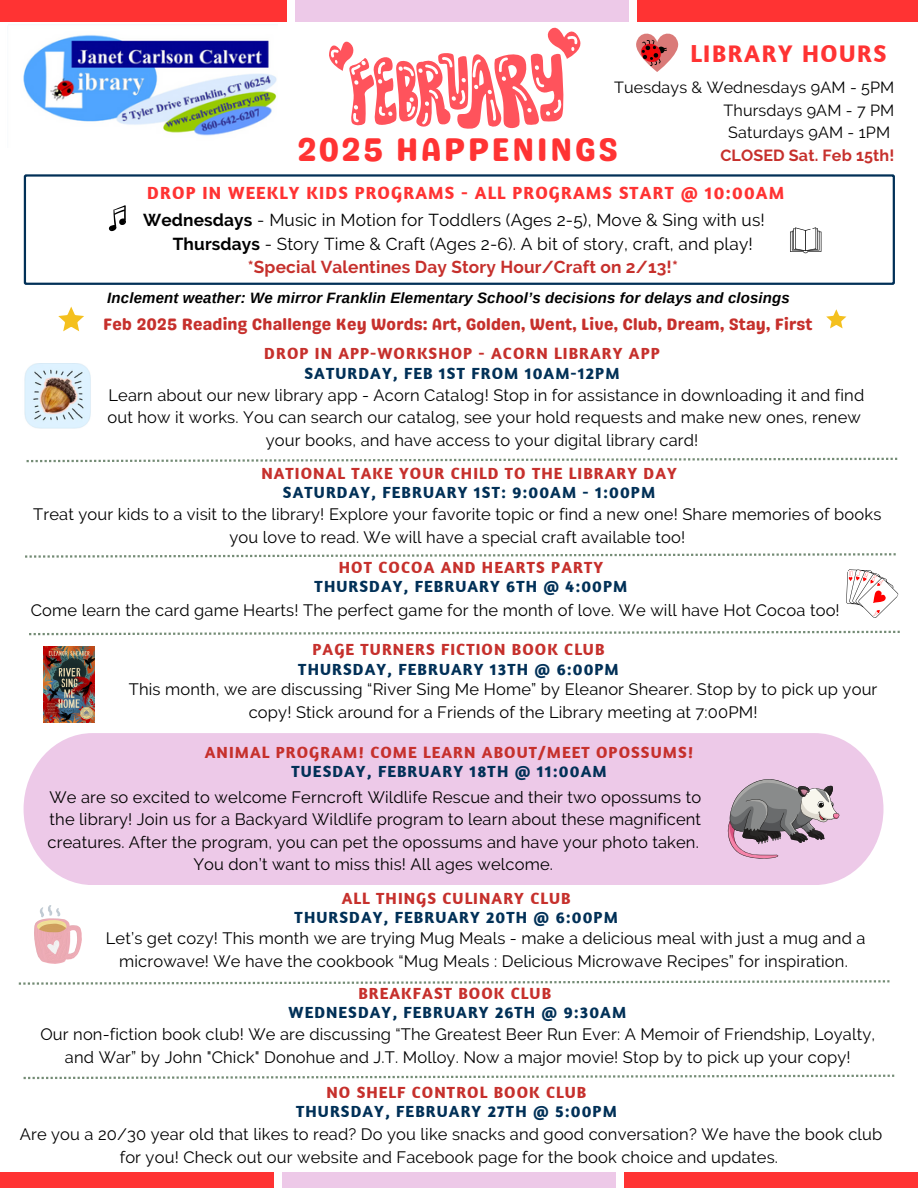
<style>
.page{position:relative;width:918px;height:1188px;background:#fff}
.page>*{position:absolute;margin:0;border:0;box-sizing:border-box;transform-origin:0 0}
.t1{font:32.7px "Genty Sans";letter-spacing:.065em;color:#f33}
.t2{font:700 24.6px "Amaranth";letter-spacing:.065em;color:#f33}
.t3{font:700 18px "Amaranth";letter-spacing:.065em;color:#f33}
.t4{font:17.25px/23.7px "Raleway";letter-spacing:.01em;color:#000}
.t5{font:700 17.25px "Raleway";letter-spacing:.01em;color:#c6302c}
.t6{font:16.5px/22.5px "Raleway";letter-spacing:.01em;color:#000;text-align:center}
.t7{font:700 16.5px/19.2px "Amaranth";letter-spacing:.065em;color:#013057;text-align:center}
.t8{font:700 16.5px/19.2px "Amaranth";letter-spacing:.065em;color:#c6302c;text-align:center}
.t9{font:16.5px "Genty Sans";letter-spacing:.01em;color:#c6302c}
.t10{font:16.05px "Raleway";letter-spacing:.01em;color:#000}
.t11{font:700 16.05px "Raleway";letter-spacing:.01em;color:#c6302c}
.t12{font:italic 700 15px "Arimo";letter-spacing:.01em;color:#000}
.s1{font-weight:700}
.s2{color:#013057}
.s3{color:#c6302c}
</style>
<div class="page">
<img style="left:0;top:21px;width:277px;height:115px">
<div style="left:0;top:0;width:287px;height:21px;background:#f33"></div>
<div style="left:295px;top:0;width:334px;height:21px;background:#edc9e8"></div>
<div style="left:637px;top:0;width:281px;height:21px;background:#f33"></div>
<div style="left:0;top:1173px;width:274px;height:15px;background:#f33"></div>
<div style="left:282px;top:1173px;width:334px;height:15px;background:#edc9e8"></div>
<div style="left:624px;top:1173px;width:294px;height:15px;background:#f33"></div>
<svg style="left:24px;top:174px;width:870px;height:111px"></svg>
<svg style="left:790px;top:227px;width:31px;height:26px"></svg>
<svg style="left:108px;top:205px;width:18px;height:27px"></svg>
<svg style="left:636px;top:33px;width:43px;height:39px"></svg>
<svg style="left:24px;top:1075px;width:870px;height:4px"></svg>
<svg style="left:27px;top:458px;width:870px;height:4px"></svg>
<svg style="left:19px;top:980px;width:870px;height:5px"></svg>
<svg style="left:329px;top:27px;width:252px;height:102px"></svg>
<svg style="left:29px;top:631px;width:871px;height:4px"></svg>
<svg style="left:58px;top:307px;width:26px;height:24px"></svg>
<svg style="left:826px;top:309px;width:20px;height:19px"></svg>
<img style="left:24px;top:363px;width:67px;height:65px">
<img style="left:35px;top:905px;width:47px;height:59px">
<img style="left:43px;top:646px;width:51px;height:77px">
<div style="left:24px;top:733px;width:859px;height:152px;background:#edc9e8"></div>
<svg style="left:726px;top:779px;width:114px;height:80px;background:#af9caa"></svg>
<svg style="left:25px;top:553px;width:874px;height:65px"></svg>
<p class="t2" style="left:690px;top:38px;width:198px">LIBRARY HOURS</p>
<p class="t10" style="left:614px;top:78px;width:282px">Tuesdays &amp; Wednesdays 9AM - 5PM</p>
<p class="t10" style="left:723px;top:101px;width:172px">Thursdays 9AM - 7 PM</p>
<p class="t10" style="left:728px;top:123px;width:163px">Saturdays 9AM - 1PM</p>
<p class="t11" style="left:720px;top:146px;width:176px">CLOSED Sat. Feb 15th!</p>
<h2 class="t3" style="left:147px;top:181px;width:638px">DROP IN WEEKLY KIDS PROGRAMS - ALL PROGRAMS START @ 10:00AM</h2>
<p class="t4" style="left:173px;top:208px;width:594px;text-indent:-30px"><span class="s1">Wednesdays</span> - Music in Motion for Toddlers (Ages 2-5), Move &amp; Sing with us!<br><span class="s1">Thursdays</span> - Story Time &amp; Craft (Ages 2-6). A bit of story, craft, and play!</p>
<p class="t5" style="left:248px;top:257px;width:432px">*Special Valentines Day Story Hour/Craft on 2/13!*</p>
<p class="t1" style="left:297px;top:130px;width:322px">2025 HAPPENINGS</p>
<h5 class="t12" style="left:107px;top:289px;width:684px">Inclement weather: We mirror Franklin Elementary School’s decisions for delays and closings</h5>
<p class="t9" style="left:103px;top:314px;width:711px">Feb 2025 Reading Challenge Key Words: Art, Golden, Went, Live, Club, Dream, Stay, First</p>
<h6 class="t8" style="left:264px;top:344px;width:397px">DROP IN APP-WORKSHOP - ACORN LIBRARY APP<br><span class="s2">SATURDAY, FEB 1ST FROM 10AM-12PM</span></h6>
<p class="t6" style="left:107px;top:384px;width:758px">Learn about our new library app - Acorn Catalog! Stop in for assistance in downloading it and find out how it works. You can search our catalog, see your hold requests and make new ones, renew your books, and have access to your digital library card!</p>
<h3 class="t8" style="left:261px;top:463px;width:417px">NATIONAL TAKE YOUR CHILD TO THE LIBRARY DAY<br><span class="s2">SATURDAY, FEBRUARY 1ST: 9:00AM - 1:00PM</span></h3>
<p class="t6" style="left:33px;top:503px;width:850px">Treat your kids to a visit to the library! Explore your favorite topic or find a new one! Share memories of books you love to read. We will have a special craft available too!</p>
<p class="t7" style="left:315px;top:557px;width:314px"><span class="s3">HOT COCOA AND HEARTS PARTY<br></span>THURSDAY, FEBRUARY 6TH @ 4:00PM</p>
<h3 class="t6" style="left:31px;top:599px;width:811px">Come learn the card game Hearts! The perfect game for the month of love. We will have Hot Cocoa too!</h3>
<p class="t7" style="left:298px;top:640px;width:322px"><span class="s3">PAGE TURNERS FICTION BOOK CLUB<br></span>THURSDAY, FEBRUARY 13TH @ 6:00PM</p>
<p class="t6" style="left:129px;top:678px;width:750px">This month, we are discussing “River Sing Me Home” by Eleanor Shearer. Stop by to pick up your copy! Stick around for a Friends of the Library meeting at 7:00PM!</p>
<h3 class="t8" style="left:205px;top:742px;width:490px">ANIMAL PROGRAM! COME LEARN ABOUT/MEET OPOSSUMS!<br><span class="s2">TUESDAY, FEBRUARY 18TH @ 11:00AM</span></h3>
<h5 class="t6" style="left:48px;top:786px;width:655px">We are so excited to welcome Ferncroft Wildlife Rescue and their two opossums to the library! Join us for a Backyard Wildlife program to learn about these magnificent creatures. After the program, you can pet the opossums and have your photo taken.<br>You don’t want to miss this! All ages welcome.</h5>
<h3 class="t7" style="left:295px;top:888px;width:325px"><span class="s3">ALL THINGS CULINARY CLUB<br></span>THURSDAY, FEBRUARY 20TH @ 6:00PM</h3>
<h5 class="t6" style="left:106px;top:927px;width:761px">Let’s get cozy! This month we are trying Mug Meals - make a delicious meal with just a mug and a microwave! We have the cookbook “Mug Meals : Delicious Microwave Recipes” for inspiration.</h5>
<p class="t7" style="left:289px;top:984px;width:339px"><span class="s3">BREAKFAST BOOK CLUB<br></span>WEDNESDAY, FEBRUARY 26TH @ 9:30AM</p>
<h4 class="t6" style="left:40px;top:1023px;width:836px">Our non-fiction book club! We are discussing “The Greatest Beer Run Ever: A Memoir of Friendship, Loyalty, and War” by John "Chick" Donohue and J.T. Molloy. Now a major movie! Stop by to pick up your copy!</h4>
<p class="t7" style="left:296px;top:1082px;width:322px"><span class="s3">NO SHELF CONTROL BOOK CLUB<br></span>THURSDAY, FEBRUARY 27TH @ 5:00PM</p>
<h1 class="t6" style="left:20px;top:1123px;width:864px">Are you a 20/30 year old that likes to read? Do you like snacks and good conversation? We have the book club for you! Check out our website and Facebook page for the book choice and updates.</h1>
</div>
